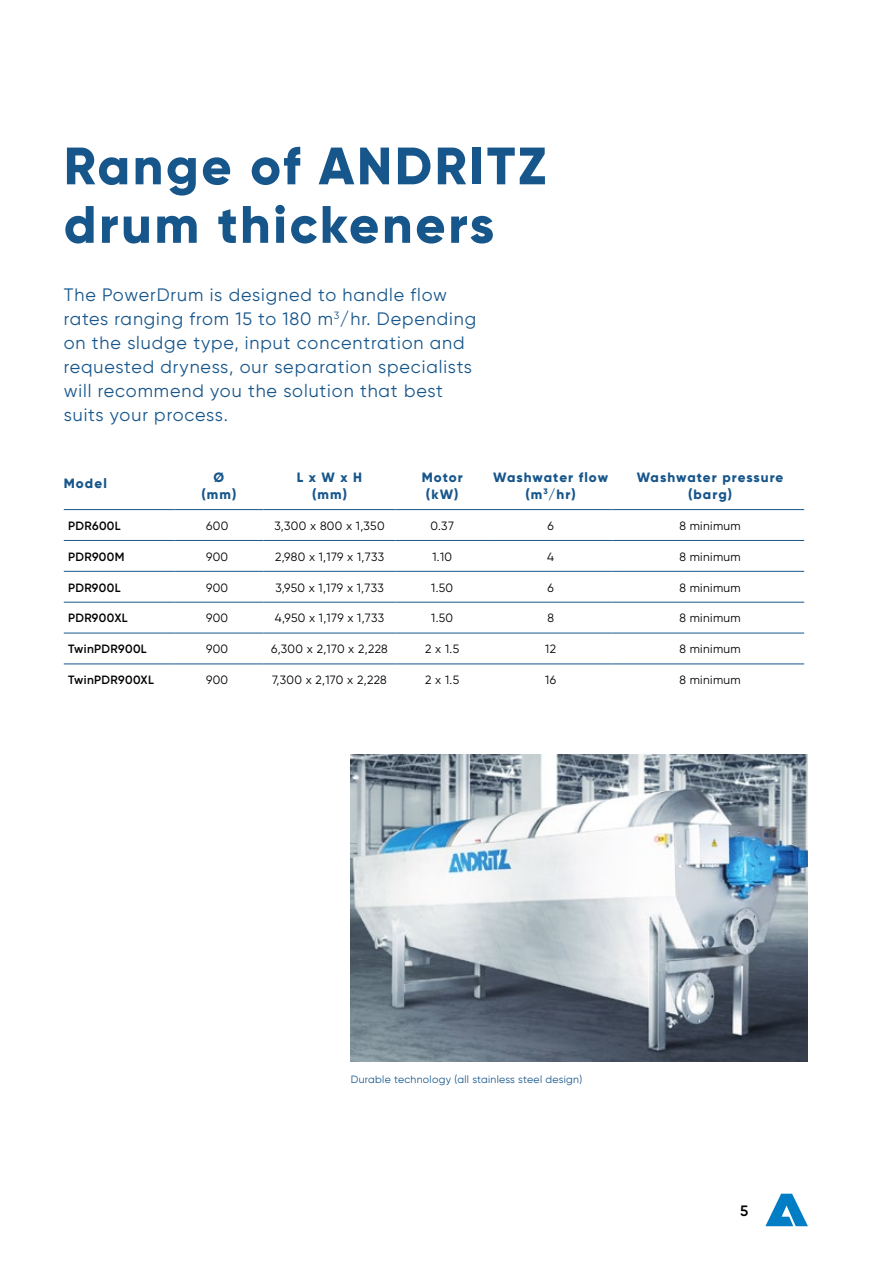
<style>
.page{position:relative;width:893px;height:1263px;background:#fff}
.page>*{position:absolute;margin:0;border:0;box-sizing:border-box;transform-origin:0 0}
.t1{font:800 52.5px/58.5px "Gilroy";letter-spacing:.05em;color:#17568b}
.t2{font:18px/24px "Gilroy";letter-spacing:.05em;color:#17568b}
.t3{font:600 15px "Gilroy";color:#000}
.t4{font:800 13.5px/16.5px "Gilroy";letter-spacing:.075em;color:#17568b;text-align:center}
.t5{font:12px "Gilroy";letter-spacing:.03em;color:#000}
.t6{font:600 12px "Gilroy";letter-spacing:.03em;color:#000}
.t7{font:10.5px "Gilroy";letter-spacing:.03em;color:#17568b}
</style>
<div class="page">
<svg style="left:765px;top:1194px;width:43px;height:32px"></svg>
<img style="left:351px;top:754px;width:457px;height:308px">
<svg style="left:174px;top:510px;width:630px;height:155px"></svg>
<svg style="left:64px;top:510px;width:110px;height:155px"></svg>
<div style="left:260px;top:510px;width:7px;height:30px;background:#fff"></div>
<div style="left:392px;top:510px;width:7px;height:30px;background:#fff"></div>
<div style="left:485px;top:510px;width:8px;height:30px;background:#fff"></div>
<div style="left:609px;top:510px;width:7px;height:30px;background:#fff"></div>
<div style="left:260px;top:541px;width:7px;height:30px;background:#fff"></div>
<div style="left:392px;top:541px;width:7px;height:30px;background:#fff"></div>
<div style="left:485px;top:541px;width:8px;height:30px;background:#fff"></div>
<div style="left:609px;top:541px;width:7px;height:30px;background:#fff"></div>
<div style="left:260px;top:572px;width:7px;height:30px;background:#fff"></div>
<div style="left:392px;top:572px;width:7px;height:30px;background:#fff"></div>
<div style="left:485px;top:572px;width:8px;height:30px;background:#fff"></div>
<div style="left:609px;top:572px;width:7px;height:30px;background:#fff"></div>
<div style="left:260px;top:602px;width:7px;height:31px;background:#fff"></div>
<div style="left:392px;top:602px;width:7px;height:31px;background:#fff"></div>
<div style="left:485px;top:602px;width:8px;height:31px;background:#fff"></div>
<div style="left:609px;top:602px;width:7px;height:31px;background:#fff"></div>
<div style="left:260px;top:633px;width:7px;height:30px;background:#fff"></div>
<div style="left:392px;top:633px;width:7px;height:30px;background:#fff"></div>
<div style="left:485px;top:633px;width:8px;height:30px;background:#fff"></div>
<div style="left:609px;top:633px;width:7px;height:30px;background:#fff"></div>
<div style="left:260px;top:664px;width:7px;height:31px;background:#fff"></div>
<div style="left:392px;top:664px;width:7px;height:31px;background:#fff"></div>
<div style="left:485px;top:664px;width:8px;height:31px;background:#fff"></div>
<div style="left:609px;top:664px;width:7px;height:31px;background:#fff"></div>
<hr style="left:174px;top:509px;width:90px;height:1px;background:#17568b">
<hr style="left:264px;top:509px;width:131px;height:1px;background:#17568b">
<hr style="left:395px;top:509px;width:94px;height:1px;background:#17568b">
<hr style="left:489px;top:509px;width:123px;height:1px;background:#17568b">
<hr style="left:612px;top:509px;width:192px;height:1px;background:#17568b">
<hr style="left:174px;top:540px;width:90px;height:1px;background:#17568b">
<hr style="left:264px;top:540px;width:131px;height:1px;background:#17568b">
<hr style="left:395px;top:540px;width:94px;height:1px;background:#17568b">
<hr style="left:489px;top:540px;width:123px;height:1px;background:#17568b">
<hr style="left:612px;top:540px;width:192px;height:1px;background:#17568b">
<hr style="left:174px;top:571px;width:90px;height:1px;background:#17568b">
<hr style="left:264px;top:571px;width:131px;height:1px;background:#17568b">
<hr style="left:395px;top:571px;width:94px;height:1px;background:#17568b">
<hr style="left:489px;top:571px;width:123px;height:1px;background:#17568b">
<hr style="left:612px;top:571px;width:192px;height:1px;background:#17568b">
<hr style="left:174px;top:602px;width:90px;height:1px;background:#17568b">
<hr style="left:264px;top:602px;width:131px;height:1px;background:#17568b">
<hr style="left:395px;top:602px;width:94px;height:1px;background:#17568b">
<hr style="left:489px;top:602px;width:123px;height:1px;background:#17568b">
<hr style="left:612px;top:602px;width:192px;height:1px;background:#17568b">
<hr style="left:174px;top:633px;width:90px;height:1px;background:#17568b">
<hr style="left:264px;top:633px;width:131px;height:1px;background:#17568b">
<hr style="left:395px;top:633px;width:94px;height:1px;background:#17568b">
<hr style="left:489px;top:633px;width:123px;height:1px;background:#17568b">
<hr style="left:612px;top:633px;width:192px;height:1px;background:#17568b">
<hr style="left:174px;top:663px;width:90px;height:1px;background:#17568b">
<hr style="left:264px;top:663px;width:131px;height:1px;background:#17568b">
<hr style="left:395px;top:663px;width:94px;height:1px;background:#17568b">
<hr style="left:489px;top:663px;width:123px;height:1px;background:#17568b">
<hr style="left:612px;top:663px;width:192px;height:1px;background:#17568b">
<hr style="left:64px;top:509px;width:110px;height:1px;background:#17568b">
<hr style="left:64px;top:571px;width:110px;height:1px;background:#17568b">
<hr style="left:64px;top:540px;width:110px;height:1px;background:#17568b">
<hr style="left:64px;top:602px;width:110px;height:1px;background:#17568b">
<hr style="left:64px;top:633px;width:110px;height:1px;background:#17568b">
<hr style="left:64px;top:663px;width:110px;height:1px;background:#17568b">
<h1 class="t1" style="left:64px;top:136px;width:484px">Range of ANDRITZ drum thickeners</h1>
<p class="t2" style="left:64px;top:283px;width:414px">The PowerDrum is designed to handle flow rates ranging from 15 to 180 m<sup>3</sup>/hr. Depending on the sludge type, input concentration and requested dryness, our separation specialists will recommend you the solution that best suits your process.</p>
<p class="t4" style="left:64px;top:474px;width:45px">Model</p>
<p class="t4" style="left:202px;top:469px;width:36px">Ø (mm)</p>
<p class="t4" style="left:297px;top:469px;width:67px">L x W x H (mm)</p>
<p class="t4" style="left:422px;top:469px;width:43px">Motor (kW)</p>
<p class="t4" style="left:493px;top:469px;width:116px">Washwater flow (m<sup>3</sup>/hr)</p>
<p class="t4" style="left:637px;top:469px;width:148px">Washwater pressure (barg)</p>
<p class="t6" style="left:68px;top:518px;width:54px">PDR600L</p>
<p class="t5" style="left:206px;top:518px;width:24px">600</p>
<p class="t5" style="left:274px;top:518px;width:112px">3,300 x 800 x 1,350</p>
<p class="t5" style="left:431px;top:518px;width:25px">0.37</p>
<p class="t5" style="left:547px;top:518px;width:8px">6</p>
<p class="t5" style="left:679px;top:518px;width:63px">8 minimum</p>
<p class="t6" style="left:68px;top:549px;width:58px">PDR900M</p>
<p class="t5" style="left:206px;top:549px;width:24px">900</p>
<p class="t5" style="left:275px;top:549px;width:110px">2,980 x 1,179 x 1,733</p>
<p class="t5" style="left:432px;top:549px;width:21px">1.10</p>
<p class="t5" style="left:547px;top:549px;width:8px">4</p>
<p class="t5" style="left:679px;top:549px;width:63px">8 minimum</p>
<p class="t6" style="left:68px;top:580px;width:54px">PDR900L</p>
<p class="t5" style="left:206px;top:580px;width:24px">900</p>
<p class="t5" style="left:275px;top:580px;width:110px">3,950 x 1,179 x 1,733</p>
<p class="t5" style="left:431px;top:580px;width:23px">1.50</p>
<p class="t5" style="left:547px;top:580px;width:8px">6</p>
<p class="t5" style="left:679px;top:580px;width:63px">8 minimum</p>
<p class="t6" style="left:68px;top:611px;width:61px">PDR900XL</p>
<p class="t5" style="left:206px;top:611px;width:24px">900</p>
<p class="t5" style="left:275px;top:611px;width:111px">4,950 x 1,179 x 1,733</p>
<p class="t5" style="left:431px;top:611px;width:23px">1.50</p>
<p class="t5" style="left:547px;top:611px;width:8px">8</p>
<p class="t5" style="left:679px;top:611px;width:63px">8 minimum</p>
<p class="t6" style="left:68px;top:642px;width:80px">TwinPDR900L</p>
<p class="t5" style="left:206px;top:642px;width:24px">900</p>
<p class="t5" style="left:271px;top:642px;width:118px">6,300 x 2,170 x 2,228</p>
<p class="t5" style="left:425px;top:642px;width:35px">2 x 1.5</p>
<p class="t5" style="left:545px;top:642px;width:12px">12</p>
<p class="t5" style="left:679px;top:642px;width:63px">8 minimum</p>
<p class="t6" style="left:68px;top:672px;width:87px">TwinPDR900XL</p>
<p class="t5" style="left:206px;top:673px;width:24px">900</p>
<p class="t5" style="left:272px;top:673px;width:116px">7,300 x 2,170 x 2,228</p>
<p class="t5" style="left:425px;top:673px;width:35px">2 x 1.5</p>
<p class="t5" style="left:545px;top:673px;width:12px">16</p>
<p class="t5" style="left:679px;top:673px;width:63px">8 minimum</p>
<p class="t7" style="left:351px;top:1073px;width:233px">Durable technology (all stainless steel design)</p>
<p class="t3" style="left:740px;top:1201px;width:10px">5</p>
</div>
